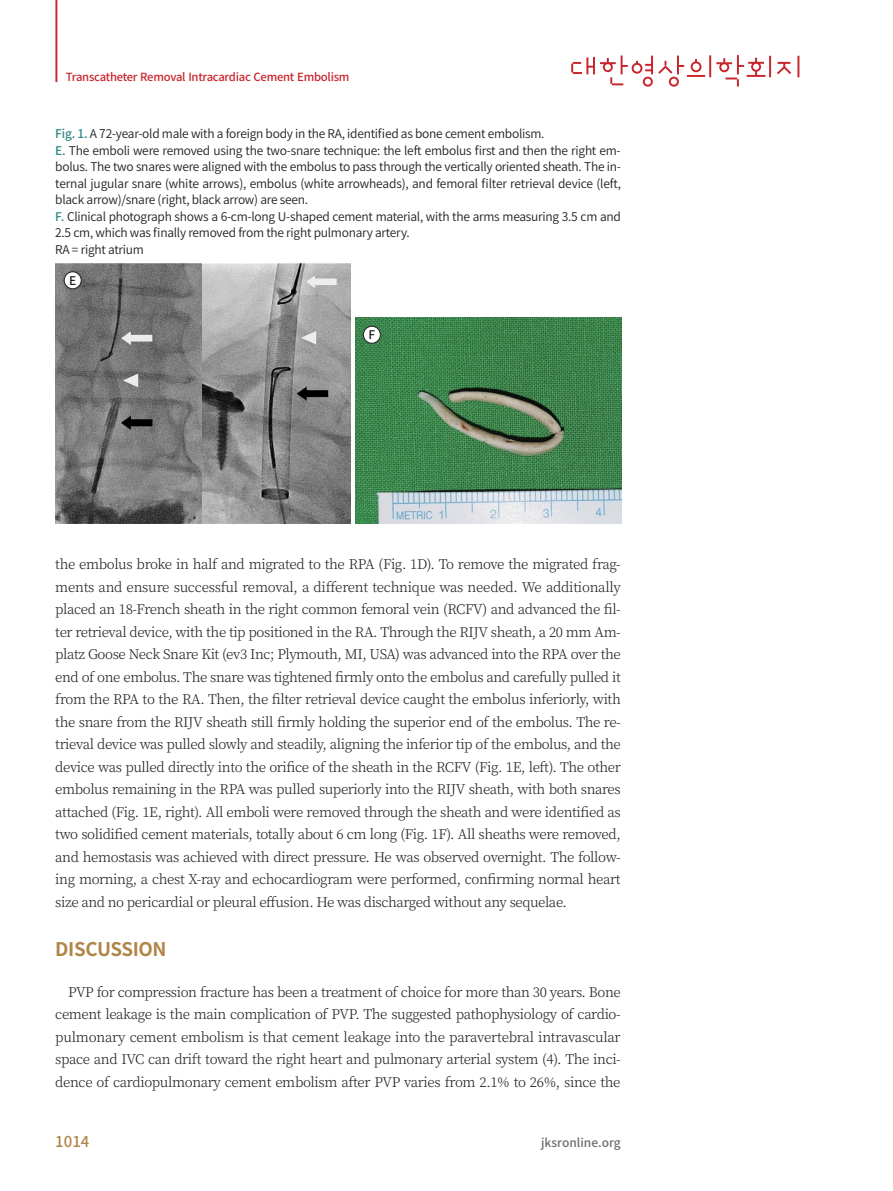
<style>
.page{position:relative;width:893px;height:1191px;background:#fff}
.page>*{position:absolute;margin:0;border:0;box-sizing:border-box;transform-origin:0 0}
.t1{font:700 18.75px "Noto Sans CJ Kkr";letter-spacing:-.02em;color:#b08548}
.t2{font:500 15px "Noto Sans CJ Kkr";color:#b08548}
.t3{font:300 13.5px/22.5px "Noto Serif CJ Kkr";letter-spacing:-.03em;color:#231f20;text-align:justify}
.t4{font:600 12px/16.5px "Noto Sans CJ Kkr";letter-spacing:-.02em;color:#231f20}
.t5{font:500 12px "Noto Sans CJ Kkr";color:#6c6d70}
.t6{font:500 12px "Noto Sans CJ Kkr";color:#231f20}
.t7{font:500 11.25px "Noto Sans CJ Kkr";letter-spacing:-.02em;color:#c8242b}
.s1{font-weight:500;color:#328886}
</style>
<div class="page">
<hr style="left:55px;top:0;width:2px;height:82px;background:#c8242b">
<svg style="left:571px;top:55px;width:228px;height:32px"></svg>
<img style="left:55px;top:264px;width:296px;height:260px">
<img style="left:355px;top:317px;width:266px;height:207px">
<div style="left:64px;top:272px;width:17px;height:17px;background:#fff;border-radius:50%"></div>
<div style="left:64px;top:272px;width:17px;height:17px;border:1px solid #231f20;border-radius:50%"></div>
<div style="left:363px;top:326px;width:17px;height:17px;background:#fff;border-radius:50%"></div>
<div style="left:363px;top:326px;width:18px;height:17px;border:1px solid #231f20;border-radius:50%"></div>
<p class="t7" style="left:66px;top:70px;width:285px">Transcatheter Removal Intracardiac Cement Embolism</p>
<p class="t4" style="left:55px;top:126px;width:567px"><span class="s1">Fig. 1.</span> A 72-year-old male with a foreign body in the RA, identified as bone cement embolism.<br><span class="s1">E.</span> The emboli were removed using the two-snare technique: the left embolus first and then the right em&shy;bolus. The two snares were aligned with the embolus to pass through the vertically oriented sheath. The in&shy;ternal jugular snare (white arrows), embolus (white arrowheads), and femoral filter retrieval device (left, black arrow)/snare (right, black arrow) are seen.<br><span class="s1">F.</span> Clinical photograph shows a 6-cm-long U-shaped cement material, with the arms measuring 3.5 cm and 2.5 cm, which was finally removed from the right pulmonary artery.<br>RA = right atrium</p>
<p class="t6" style="left:69px;top:274px;width:9px">E</p>
<p class="t6" style="left:368px;top:328px;width:8px">F</p>
<p class="t3" style="left:55px;top:553px;width:567px">the embolus broke in half and migrated to the RPA (Fig. 1D). To remove the migrated frag&shy;ments and ensure successful removal, a different technique was needed. We additionally placed an 18-French sheath in the right common femoral vein (RCFV) and advanced the fil&shy;ter retrieval device, with the tip positioned in the RA. Through the RIJV sheath, a 20 mm Am&shy;platz Goose Neck Snare Kit (ev3 Inc; Plymouth, MI, USA) was advanced into the RPA over the end of one embolus. The snare was tightened firmly onto the embolus and carefully pulled it from the RPA to the RA. Then, the filter retrieval device caught the embolus inferiorly, with the snare from the RIJV sheath still firmly holding the superior end of the embolus. The re&shy;trieval device was pulled slowly and steadily, aligning the inferior tip of the embolus, and the device was pulled directly into the orifice of the sheath in the RCFV (Fig. 1E, left). The other embolus remaining in the RPA was pulled superiorly into the RIJV sheath, with both snares attached (Fig. 1E, right). All emboli were removed through the sheath and were identified as two solidified cement materials, totally about 6 cm long (Fig. 1F). All sheaths were removed, and hemostasis was achieved with direct pressure. He was observed overnight. The follow&shy;ing morning, a chest X-ray and echocardiogram were performed, confirming normal heart size and no pericardial or pleural effusion. He was discharged without any sequelae.</p>
<h1 class="t1" style="left:55px;top:939px;width:113px">DISCUSSION</h1>
<p class="t3" style="left:55px;top:980px;width:567px;text-indent:13px">PVP for compression fracture has been a treatment of choice for more than 30 years. Bone cement leakage is the main complication of PVP. The suggested pathophysiology of cardio&shy;pulmonary cement embolism is that cement leakage into the paravertebral intravascular space and IVC can drift toward the right heart and pulmonary arterial system (4). The inci&shy;dence of cardiopulmonary cement embolism after PVP varies from 2.1% to 26%, since the</p>
<p class="t2" style="left:55px;top:1132px;width:36px">1014</p>
<p class="t5" style="left:541px;top:1135px;width:81px">jksronline.org</p>
</div>
